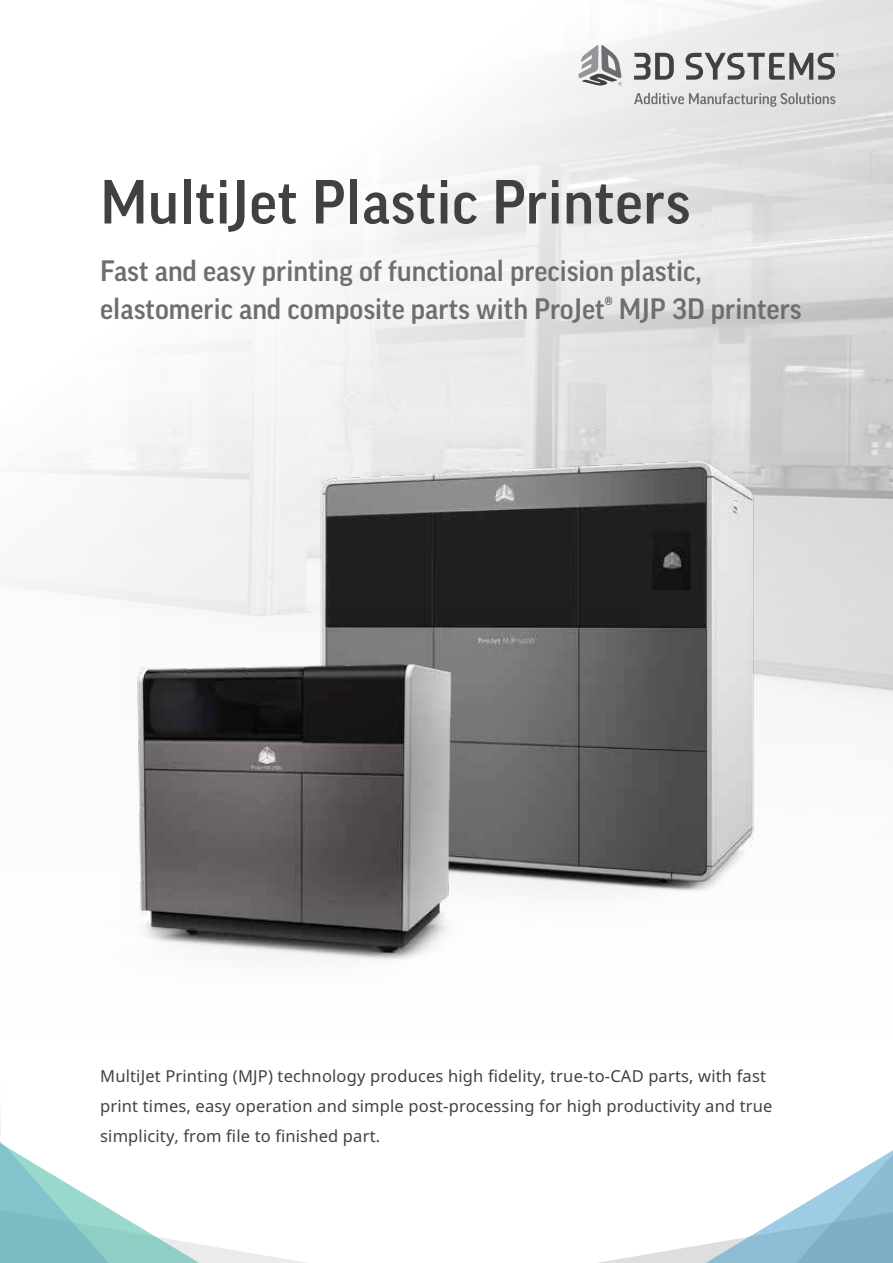
<style>
.page{position:relative;width:893px;height:1263px;background:#fff}
.page>*{position:absolute;margin:0;border:0;box-sizing:border-box;transform-origin:0 0}
.t1{font:500 60px "Good Pro";letter-spacing:.01em;color:#414042}
.t2{font:500 28.5px/37.5px "Good Pro";color:#6d6e71}
.t3{font:16.5px/30px "Noto Sans";letter-spacing:.01em;color:#414042}
</style>
<div class="page">
<svg style="left:634px;top:93px;width:201px;height:14px;background:#c1c1c2"></svg>
<svg style="left:634px;top:53px;width:40px;height:27px"></svg>
<svg style="left:685px;top:53px;width:154px;height:27px;background:#a6a5a6"></svg>
<svg style="left:578px;top:45px;width:44px;height:41px"></svg>
<svg style="left:0;top:1120px;width:306px;height:143px"></svg>
<svg style="left:598px;top:1150px;width:295px;height:113px"></svg>
<img style="left:123px;top:418px;width:770px;height:473px">
<img style="left:0;top:607px;width:642px;height:353px">
<h1 class="t1" style="left:100px;top:176px;width:592px">MultiJet Plastic Printers</h1>
<h2 class="t2" style="left:100px;top:254px;width:703px">Fast and easy printing of functional precision plastic, elastomeric and composite parts with ProJet® MJP 3D printers</h2>
<p class="t3" style="left:100px;top:1061px;width:674px">MultiJet Printing (MJP) technology produces high fidelity, true-to-CAD parts, with fast print times, easy operation and simple post-processing for high productivity and true simplicity, from file to finished part.</p>
</div>
